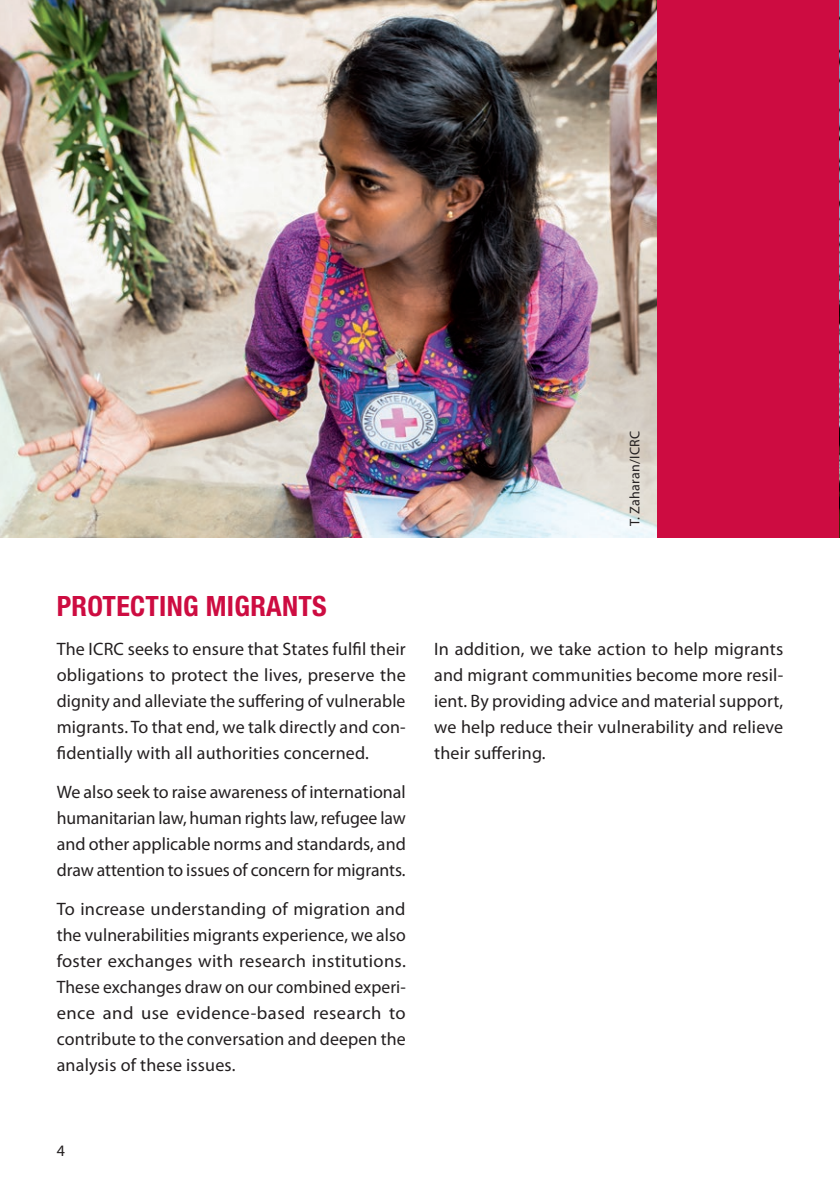
<style>
.page{position:relative;width:840px;height:1191px;background:#fff}
.page>*{position:absolute;margin:0;border:0;box-sizing:border-box;transform-origin:0 0}
.t1{font:700 condensed 28px "Helvetica Neue LT Std";letter-spacing:.01em;color:#cd0c41}
.t2{font:18px/26px "Myriad Pro";letter-spacing:.01em;color:#231f20;text-align:justify}
.t3{font:16px "Myriad Pro";color:#231f20}
.t4{font:14px "Myriad Pro";letter-spacing:.015em;color:#231f20}
</style>
<div class="page">
<img style="left:838px;top:0;width:1px;height:538px">
<img style="left:0;top:0;width:657px;height:538px">
<div style="left:657px;top:0;width:181px;height:538px;background:#cd0c41"></div>
<h1 class="t1" style="left:57px;top:589px;width:271px">PROTECTING MIGRANTS</h1>
<p class="t2" style="left:57px;top:635px;width:350px">The ICRC seeks to ensure that States fulfil their obligations to protect the lives, preserve the dignity and alleviate the suffering of vulnerable migrants. To that end, we talk directly and con&shy;fidentially with all authorities concerned.</p>
<p class="t2" style="left:57px;top:778px;width:350px">We also seek to raise awareness of international humanitarian law, human rights law, refugee law and other applicable norms and standards, and draw attention to issues of concern for migrants.</p>
<p class="t2" style="left:57px;top:895px;width:350px">To increase understanding of migration and the vulnerabilities migrants experience, we also foster exchanges with research institutions.<br>These exchanges draw on our combined experi&shy;ence and use evidence-based research to contribute to the conversation and deepen the analysis of these issues.</p>
<p class="t3" style="left:57px;top:1141px;width:10px">4</p>
<p class="t4" style="left:626px;top:526px;width:97px;rotate:-90deg">T. Zaharan/ICRC</p>
<p class="t2" style="left:434px;top:635px;width:350px">In addition, we take action to help migrants and migrant communities become more resil&shy;ient. By providing advice and material support, we help reduce their vulnerability and relieve their suffering.</p>
</div>
